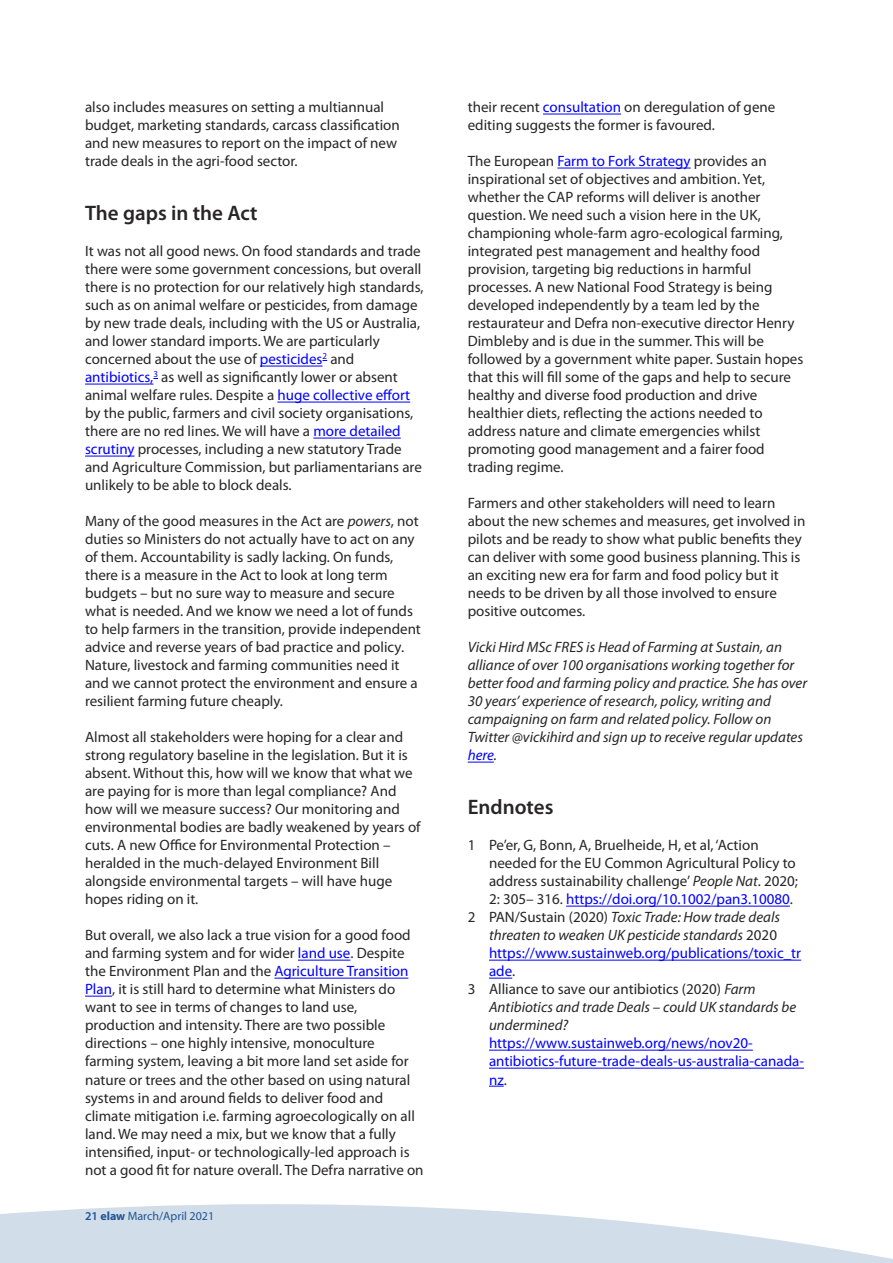
<style>
.page{position:relative;width:893px;height:1263px;background:#fff}
.page>*{position:absolute;margin:0;border:0;box-sizing:border-box;transform-origin:0 0}
.t1{font:600 21px "Myriad Pro";color:#272526}
.t2{font:15px/18px "Myriad Pro";color:#272526}
.t3{font:italic 15px/18px "Myriad Pro";color:#272526}
.t4{font:15px/18px "Myriad Pro";color:#00f}
.t5{font:12px "Myriad Pro";color:#1e5594}
.s1{color:#00f}
.s2{font-style:italic}
.s3{font-weight:600}
.s4{font-weight:700}
.s5{color:#272526}
.s6{font-style:normal}
</style>
<div class="page">
<svg style="left:0;top:1085px;width:893px;height:178px"></svg>
<hr style="left:260px;top:366px;width:63px;height:1px;background:#00f">
<hr style="left:85px;top:384px;width:65px;height:1px;background:#00f">
<svg style="left:150px;top:378px;width:8px;height:7px"></svg>
<hr style="left:277px;top:402px;width:133px;height:1px;background:#00f">
<hr style="left:313px;top:438px;width:88px;height:1px;background:#00f">
<hr style="left:85px;top:456px;width:50px;height:1px;background:#00f">
<hr style="left:298px;top:960px;width:52px;height:1px;background:#00f">
<hr style="left:274px;top:978px;width:134px;height:1px;background:#00f">
<svg style="left:85px;top:996px;width:27px;height:1px"></svg>
<hr style="left:543px;top:114px;width:78px;height:1px;background:#00f">
<hr style="left:557px;top:168px;width:134px;height:1px;background:#00f">
<svg style="left:468px;top:762px;width:26px;height:1px"></svg>
<hr style="left:566px;top:906px;width:224px;height:1px;background:#00f">
<hr style="left:489px;top:960px;width:312px;height:1px;background:#00f">
<svg style="left:489px;top:978px;width:23px;height:1px"></svg>
<hr style="left:489px;top:1050px;width:264px;height:1px;background:#00f">
<hr style="left:489px;top:1068px;width:315px;height:1px;background:#00f">
<svg style="left:489px;top:1086px;width:15px;height:1px"></svg>
<p class="t2" style="left:85px;top:100px;width:316px">also includes measures on setting a multiannual budget, marketing standards, carcass classification and new measures to report on the impact of new trade deals in the agri-food sector.</p>
<h1 class="t1" style="left:85px;top:205px;width:174px">The gaps in the Act</h1>
<p class="t2" style="left:85px;top:244px;width:340px">It was not all good news. On food standards and trade there were some government concessions, but overall there is no protection for our relatively high standards, such as on animal welfare or pesticides, from damage by new trade deals, including with the US or Australia, and lower standard imports. We are particularly concerned about the use of <span class="s1">pesticides</span><sup>2</sup> and <span class="s1">antibiotics,</span><sup>3</sup> as well as significantly lower or absent animal welfare rules. Despite a <span class="s1">huge collective effort </span>by the public, farmers and civil society organisations, there are no red lines. We will have a <span class="s1">more detailed scrutiny</span> processes, including a new statutory Trade and Agriculture Commission, but parliamentarians are unlikely to be able to block deals.</p>
<p class="t2" style="left:85px;top:514px;width:337px">Many of the good measures in the Act are <span class="s2">powers</span>, not duties so Ministers do not actually have to act on any of them. Accountability is sadly lacking. On funds, there is a measure in the Act to look at long term budgets – but no sure way to measure and secure what is needed. And we know we need a lot of funds to help farmers in the transition, provide independent advice and reverse years of bad practice and policy.<br>Nature, livestock and farming communities need it and we cannot protect the environment and ensure a resilient farming future cheaply.</p>
<p class="t2" style="left:85px;top:730px;width:337px">Almost all stakeholders were hoping for a clear and strong regulatory baseline in the legislation. But it is absent. Without this, how will we know that what we are paying for is more than legal compliance? And how will we measure success? Our monitoring and environmental bodies are badly weakened by years of cuts. A new Office for Environmental Protection – heralded in the much-delayed Environment Bill alongside environmental targets – will have huge hopes riding on it.</p>
<p class="t2" style="left:85px;top:928px;width:340px">But overall, we also lack a true vision for a good food and farming system and for wider <span class="s1">land use</span>. Despite the Environment Plan and the <span class="s1">Agriculture Transition Plan</span>, it is still hard to determine what Ministers do want to see in terms of changes to land use, production and intensity. There are two possible directions – one highly intensive, monoculture farming system, leaving a bit more land set aside for nature or trees and the other based on using natural systems in and around fields to deliver food and climate mitigation i.e. farming agroecologically on all land. We may need a mix, but we know that a fully intensified, input- or technologically-led approach is not a good fit for nature overall. The Defra narrative on</p>
<p class="t5" style="left:85px;top:1212px;width:131px"><span class="s3">21</span> <span class="s4">elaw</span> March/April 2021</p>
<p class="t2" style="left:468px;top:100px;width:309px">their recent <span class="s1">consultation</span> on deregulation of gene editing suggests the former is favoured.</p>
<p class="t2" style="left:468px;top:154px;width:337px">The European <span class="s1">Farm to Fork Strategy</span> provides an inspirational set of objectives and ambition. Yet, whether the CAP reforms will deliver is another question. We need such a vision here in the UK, championing whole-farm agro-ecological farming, integrated pest management and healthy food provision, targeting big reductions in harmful processes. A new National Food Strategy is being developed independently by a team led by the restaurateur and Defra non-executive director Henry Dimbleby and is due in the summer. This will be followed by a government white paper. Sustain hopes that this will fill some of the gaps and help to secure healthy and diverse food production and drive healthier diets, reflecting the actions needed to address nature and climate emergencies whilst promoting good management and a fairer food trading regime.</p>
<p class="t2" style="left:468px;top:496px;width:339px">Farmers and other stakeholders will need to learn about the new schemes and measures, get involved in pilots and be ready to show what public benefits they can deliver with some good business planning. This is an exciting new era for farm and food policy but it needs to be driven by all those involved to ensure positive outcomes.</p>
<p class="t3" style="left:468px;top:640px;width:341px">Vicki Hird MSc FRES is Head of Farming at Sustain, an alliance of over 100 organisations working together for better food and farming policy and practice. She has over 30 years’ experience of research, policy, writing and campaigning on farm and related policy. Follow on Twitter @vickihird and sign up to receive regular updates <span class="s1">here</span>.</p>
<h1 class="t1" style="left:468px;top:799px;width:87px">Endnotes</h1>
<p class="t2" style="left:468px;top:838px;width:292px">1 Pe’er, G, Bonn, A, Bruelheide, H, et al, ‘Action</p>
<p class="t2" style="left:489px;top:856px;width:308px">needed for the EU Common Agricultural Policy to</p>
<p class="t2" style="left:489px;top:874px;width:310px">address sustainability challenge’ <span class="s2">People Nat</span>. 2020;</p>
<p class="t4" style="left:489px;top:892px;width:305px"><span class="s5">2: 305– 316.</span> https://doi.org/10.1002/pan3.10080<span class="s5">.</span></p>
<p class="t3" style="left:468px;top:910px;width:314px"><span class="s6">2 PAN/Sustain (2020)</span> Toxic Trade: How trade deals</p>
<p class="t3" style="left:489px;top:928px;width:289px">threaten to weaken UK pesticide standards <span class="s6">2020</span></p>
<p class="t4" style="left:489px;top:946px;width:314px">https://www.sustainweb.org/publications/toxic_tr</p>
<p class="t4" style="left:489px;top:964px;width:28px">ade<span class="s5">.</span></p>
<p class="t2" style="left:468px;top:982px;width:289px">3 Alliance to save our antibiotics (2020) <span class="s2">Farm</span></p>
<p class="t3" style="left:489px;top:1000px;width:309px">Antibiotics and trade Deals – could UK standards be</p>
<p class="t3" style="left:489px;top:1018px;width:81px">undermined?</p>
<p class="t4" style="left:489px;top:1036px;width:316px">https://www.sustainweb.org/news/nov20- antibiotics-future-trade-deals-us-australia-canada&shy;nz<span class="s5">.</span></p>
</div>
